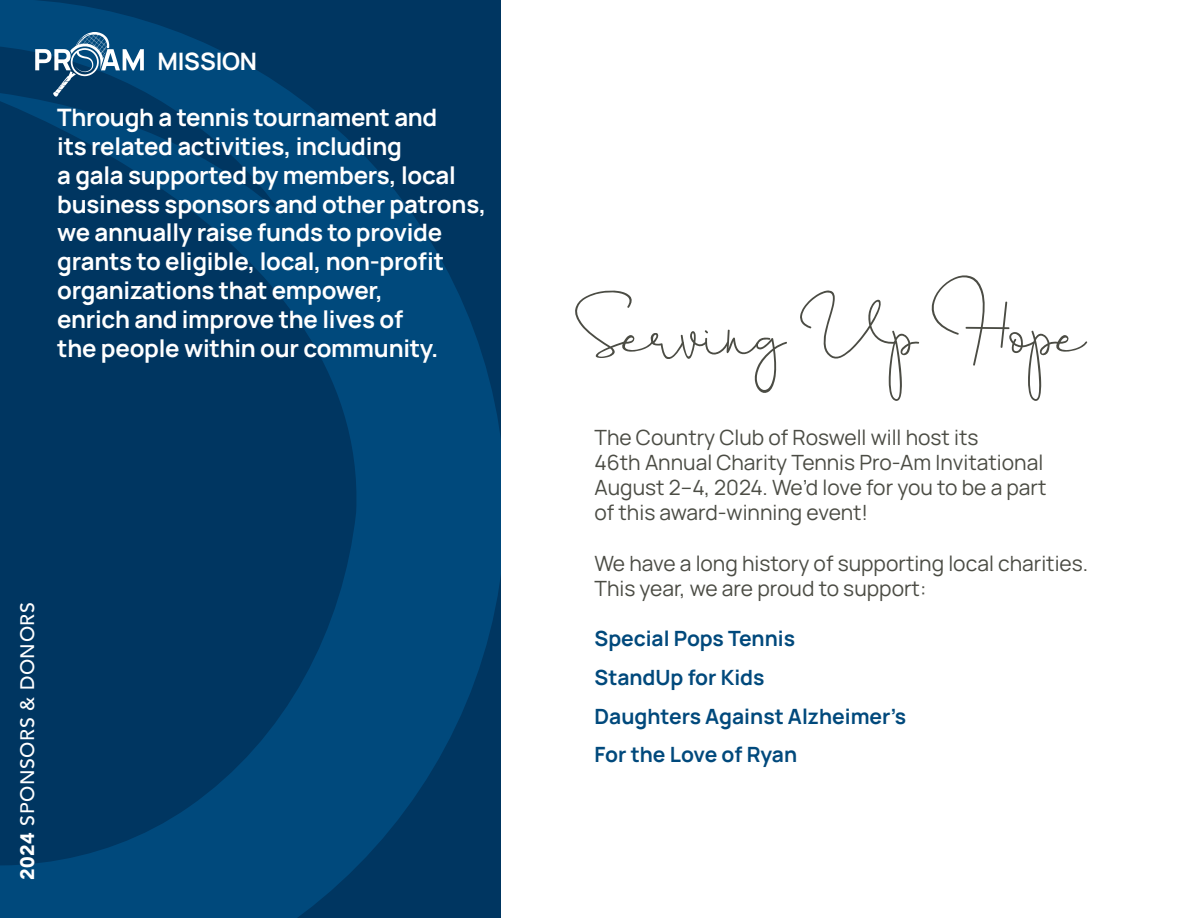
<style>
.page{position:relative;width:1188px;height:918px;background:#fff}
.page>*{position:absolute;margin:0;border:0;box-sizing:border-box;transform-origin:0 0}
.t1{font:700 24px/28.8px "Manrope";letter-spacing:-.01em;color:#fff}
.t2{font:21px/25.2px "Manrope";color:#4b4c44}
.t3{font:700 21px/38.7px "Manrope";color:#00497c}
.t4{font:500 19.5px "Avenir";letter-spacing:.03em;color:#fff}
.s1{font-weight:900}
</style>
<div class="page">
<svg style="left:0;top:0;width:500px;height:918px;background:#003d6b"></svg>
<svg style="left:35px;top:32px;width:109px;height:65px;background:#34678c"></svg>
<svg style="left:575px;top:290px;width:212px;height:103px"></svg>
<svg style="left:800px;top:290px;width:119px;height:111px"></svg>
<svg style="left:931px;top:275px;width:156px;height:126px"></svg>
<p class="t1" style="left:158px;top:46px;width:101px">MISSION</p>
<p class="t1" style="left:57px;top:102px;width:431px">Through a tennis tournament and<br>its related activities, including<br>a gala supported by members, local business sponsors and other patrons, we annually raise funds to provide grants to eligible, local, non-profit organizations that empower,<br>enrich and improve the lives of<br>the people within our community.</p>
<p class="t4" style="left:11px;top:880px;width:279px;rotate:-90deg"><span class="s1">2024</span> SPONSORS &amp; DONORS</p>
<p class="t2" style="left:595px;top:424px;width:454px">The Country Club of Roswell will host its<br>46th Annual Charity Tennis Pro-Am Invitational August 2–4, 2024. We’d love for you to be a part of this award-winning event!</p>
<p class="t2" style="left:595px;top:550px;width:495px">We have a long history of supporting local charities.<br>This year, we are proud to support:</p>
<p class="t3" style="left:595px;top:618px;width:313px">Special Pops Tennis<br>StandUp for Kids<br>Daughters Against Alzheimer’s<br>For the Love of Ryan</p>
</div>
